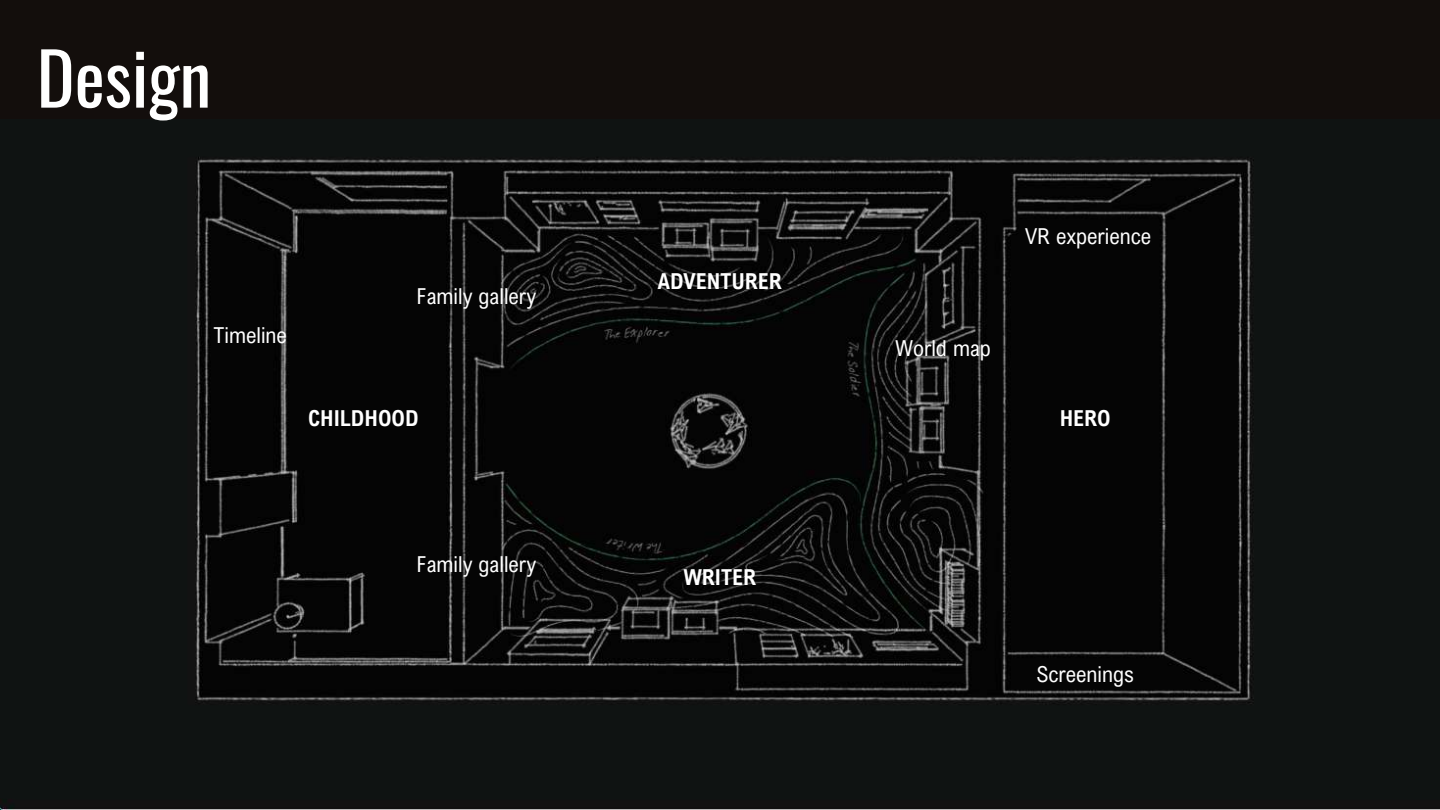
<style>
.page{position:relative;width:1440px;height:810px;background:#fff}
.page>*{position:absolute;margin:0;border:0;box-sizing:border-box;transform-origin:0 0}
.t1{font:72px "Oswald";color:#fff}
.t2{font:22px "Arial Nova Cond";color:#fff}
.t3{font:700 22px "Arial Nova Cond";color:#fff}
</style>
<div class="page">
<img style="left:0;top:119px;width:1440px;height:691px">
<div style="left:0;top:0;width:1440px;height:119px;background:#130e0c"></div>
<h1 class="t1" style="left:37px;top:22px;width:176px">Design</h1>
<p class="t2" style="left:214px;top:322px;width:75px">Timeline</p>
<p class="t2" style="left:417px;top:282px;width:121px">Family gallery</p>
<p class="t3" style="left:308px;top:404px;width:112px">CHILDHOOD</p>
<p class="t2" style="left:417px;top:550px;width:121px">Family gallery</p>
<p class="t3" style="left:658px;top:267px;width:126px">ADVENTURER</p>
<p class="t3" style="left:684px;top:563px;width:74px">WRITER</p>
<p class="t2" style="left:1025px;top:222px;width:127px">VR experience</p>
<p class="t2" style="left:896px;top:335px;width:97px">World map</p>
<p class="t3" style="left:1060px;top:404px;width:53px">HERO</p>
<p class="t2" style="left:1036px;top:661px;width:99px">Screenings</p>
</div>
